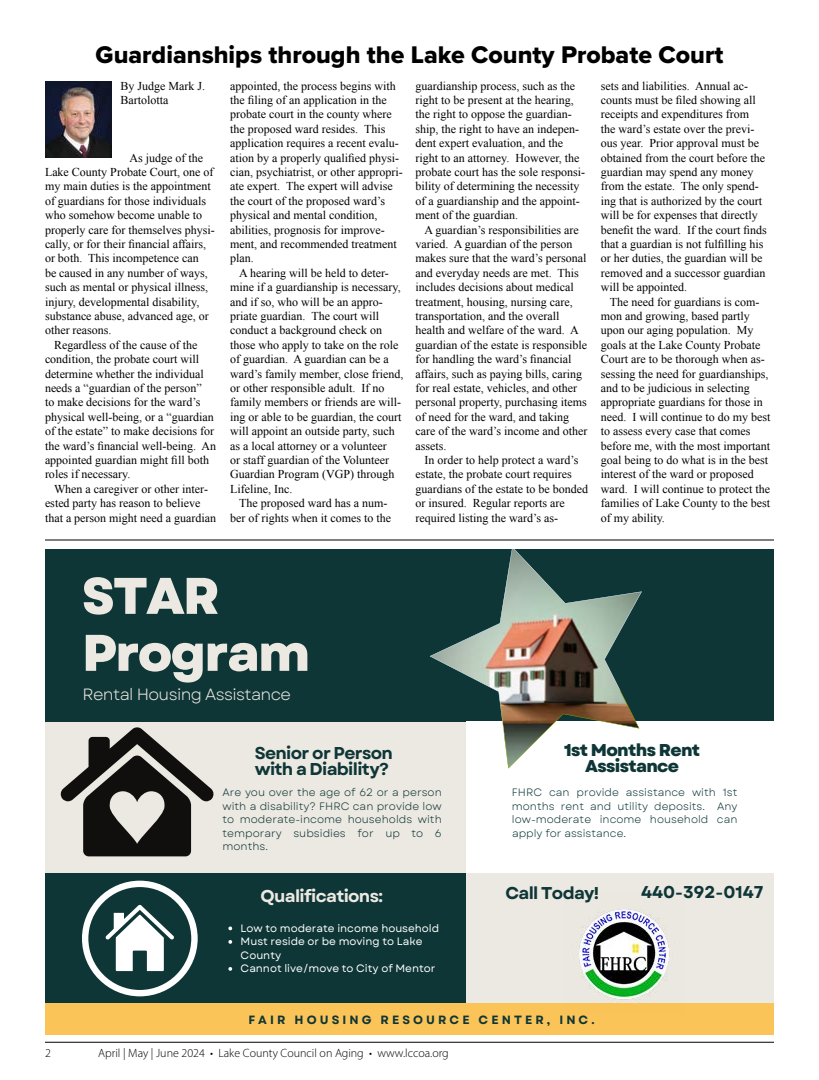
<style>
.page{position:relative;width:819px;height:1080px;background:#fff}
.page>*{position:absolute;margin:0;border:0;box-sizing:border-box;transform-origin:0 0}
.t1{font:800 51.4px/57px "Garet";letter-spacing:-.04em;color:#ece8e2}
.t2{font:25px "Proxima Nova Extrabld";color:#000}
.t3{font:700 17.1px/16.1px "Garet";letter-spacing:-.04em;color:#0e3636}
.t4{font:800 17.1px/15.7px "Garet";letter-spacing:-.04em;color:#0e3636;text-align:center}
.t5{font:700 17.1px "Garet";letter-spacing:-.04em;color:#ece8e2}
.t6{font:700 17.1px "Garet";color:#0e3636}
.t7{font:16.3px "Garet";letter-spacing:-.04em;color:#ece8e2}
.t8{font:12px/14.4px "Times New Roman";color:#000}
.t9{font:300 12px "Myriad Pro";color:#000}
.t10{font:700 12px "Garet";letter-spacing:.26em;color:#0e3636}
.t11{font:10.7px/13.5px "Garet";color:#0e3636;text-align:justify}
.t12{font:10.7px/13.5px "Garet";color:#fff}
.t13{font:9.2px "Garet";letter-spacing:-.04em;color:#ece8e2}
</style>
<div class="page">
<hr style="left:45px;top:1042px;width:729px;height:1px;background:#000">
<hr style="left:45px;top:540px;width:729px;height:1px;background:#000">
<div style="left:45px;top:549px;width:729px;height:486px;background:#ece8e2"></div>
<div style="left:45px;top:549px;width:729px;height:172px;background:#0e3636"></div>
<div style="left:45px;top:873px;width:421px;height:162px;background:#0e3636"></div>
<div style="left:45px;top:1004px;width:729px;height:31px;background:#fbc458"></div>
<div style="left:466px;top:721px;width:308px;height:152px;background:#fff"></div>
<img style="left:565px;top:909px;width:120px;height:95px">
<svg style="left:60px;top:727px;width:154px;height:129px"></svg>
<svg style="left:82px;top:881px;width:115px;height:115px"></svg>
<img style="left:430px;top:549px;width:212px;height:220px">
<svg style="left:228px;top:927px;width:4px;height:3px"></svg>
<svg style="left:228px;top:940px;width:4px;height:4px"></svg>
<svg style="left:228px;top:967px;width:4px;height:4px"></svg>
<img style="left:45px;top:81px;width:66px;height:77px">
<h2 class="t2" style="left:96px;top:36px;width:629px">Guardianships through the Lake County Probate Court</h2>
<p class="t8" style="left:120px;top:78px;width:86px">By Judge Mark J.<br>Bartolotta</p>
<p class="t8" style="left:45px;top:150px;width:171px;text-indent:84px">As judge of the<br>Lake County Probate Court, one of my main duties is the appointment of guardians for those individuals who somehow become unable to properly care for themselves physi&shy;cally, or for their financial affairs, or both. This incompetence can<br>be caused in any number of ways, such as mental or physical illness, injury, developmental disability, substance abuse, advanced age, or other reasons.</p>
<p class="t8" style="left:45px;top:337px;width:173px;text-indent:9px">Regardless of the cause of the condition, the probate court will determine whether the individual needs a “guardian of the person”<br>to make decisions for the ward’s physical well-being, or a “guardian of the estate” to make decisions for the ward’s financial well-being. An appointed guardian might fill both roles if necessary.</p>
<p class="t8" style="left:45px;top:481px;width:173px;text-indent:9px">When a caregiver or other inter&shy;ested party has reason to believe that a person might need a guardian</p>
<p class="t8" style="left:230px;top:78px;width:174px">appointed, the process begins with the filing of an application in the probate court in the county where the proposed ward resides. This application requires a recent evalu&shy;ation by a properly qualified physi&shy;cian, psychiatrist, or other appropri&shy;ate expert. The expert will advise the court of the proposed ward’s physical and mental condition, abilities, prognosis for improve&shy;ment, and recommended treatment plan.</p>
<p class="t8" style="left:230px;top:265px;width:175px;text-indent:9px">A hearing will be held to deter&shy;mine if a guardianship is necessary, and if so, who will be an appro&shy;priate guardian. The court will conduct a background check on those who apply to take on the role of guardian. A guardian can be a ward’s family member, close friend, or other responsible adult. If no family members or friends are will&shy;ing or able to be guardian, the court will appoint an outside party, such as a local attorney or a volunteer<br>or staff guardian of the Volunteer<br>Guardian Program (VGP) through<br>Lifeline, Inc.</p>
<p class="t8" style="left:230px;top:496px;width:162px;text-align:center">The proposed ward has a num&shy;ber of rights when it comes to the</p>
<p class="t8" style="left:416px;top:78px;width:171px">guardianship process, such as the right to be present at the hearing, the right to oppose the guardian&shy;ship, the right to have an indepen&shy;dent expert evaluation, and the right to an attorney. However, the probate court has the sole responsi&shy;bility of determining the necessity of a guardianship and the appoint&shy;ment of the guardian.</p>
<p class="t8" style="left:416px;top:222px;width:173px;text-indent:9px">A guardian’s responsibilities are varied. A guardian of the person makes sure that the ward’s personal and everyday needs are met. This includes decisions about medical treatment, housing, nursing care, transportation, and the overall health and welfare of the ward. A guardian of the estate is responsible for handling the ward’s financial affairs, such as paying bills, caring for real estate, vehicles, and other personal property, purchasing items of need for the ward, and taking care of the ward’s income and other assets.</p>
<p class="t8" style="left:416px;top:453px;width:174px;text-indent:9px">In order to help protect a ward’s estate, the probate court requires guardians of the estate to be bonded or insured. Regular reports are required listing the ward’s as-</p>
<p class="t8" style="left:601px;top:78px;width:167px">sets and liabilities. Annual ac&shy;counts must be filed showing all receipts and expenditures from<br>the ward’s estate over the previ&shy;ous year. Prior approval must be obtained from the court before the guardian may spend any money from the estate. The only spend&shy;ing that is authorized by the court will be for expenses that directly benefit the ward. If the court finds that a guardian is not fulfilling his or her duties, the guardian will be removed and a successor guardian will be appointed.</p>
<p class="t8" style="left:601px;top:294px;width:171px;text-indent:9px">The need for guardians is com&shy;mon and growing, based partly upon our aging population. My goals at the Lake County Probate<br>Court are to be thorough when as&shy;sessing the need for guardianships, and to be judicious in selecting appropriate guardians for those in need. I will continue to do my best to assess every case that comes before me, with the most important goal being to do what is in the best interest of the ward or proposed ward. I will continue to protect the families of Lake County to the best of my ability.</p>
<h1 class="t1" style="left:82px;top:569px;width:230px">STAR<br>Program</h1>
<h3 class="t7" style="left:83px;top:684px;width:210px">Rental Housing Assistance</h3>
<h3 class="t3" style="left:255px;top:746px;width:140px">Senior or Person with a Diability?</h3>
<h3 class="t4" style="left:564px;top:743px;width:138px">1st Months Rent<br>Assistance</h3>
<p class="t11" style="left:512px;top:786px;width:227px">FHRC can provide assistance with 1st months rent and utility deposits. Any low-moderate income household can apply for assistance.</p>
<p class="t11" style="left:222px;top:786px;width:221px">Are you over the age of 62 or a person with a disability? FHRC can provide low to moderate-income households with temporary subsidies for up to 6 months.</p>
<h3 class="t5" style="left:261px;top:886px;width:124px">Qualifications:</h3>
<p class="t12" style="left:241px;top:922px;width:200px">Low to moderate income household<br>Must reside or be moving to Lake<br>County<br>Cannot live/move to City of Mentor</p>
<p class="t13" style="left:249px;top:939px;width:32px">Where</p>
<h3 class="t3" style="left:505px;top:885px;width:95px">Call Today!</h3>
<h3 class="t6" style="left:641px;top:882px;width:124px">440-392-0147</h3>
<p class="t10" style="left:248px;top:1012px;width:348px">FAIR HOUSING RESOURCE CENTER, INC.</p>
<p class="t9" style="left:45px;top:1045px;width:7px">2</p>
<p class="t9" style="left:98px;top:1045px;width:352px">April | May | June 2024 • Lake County Council on Aging • www.lccoa.org</p>
</div>
